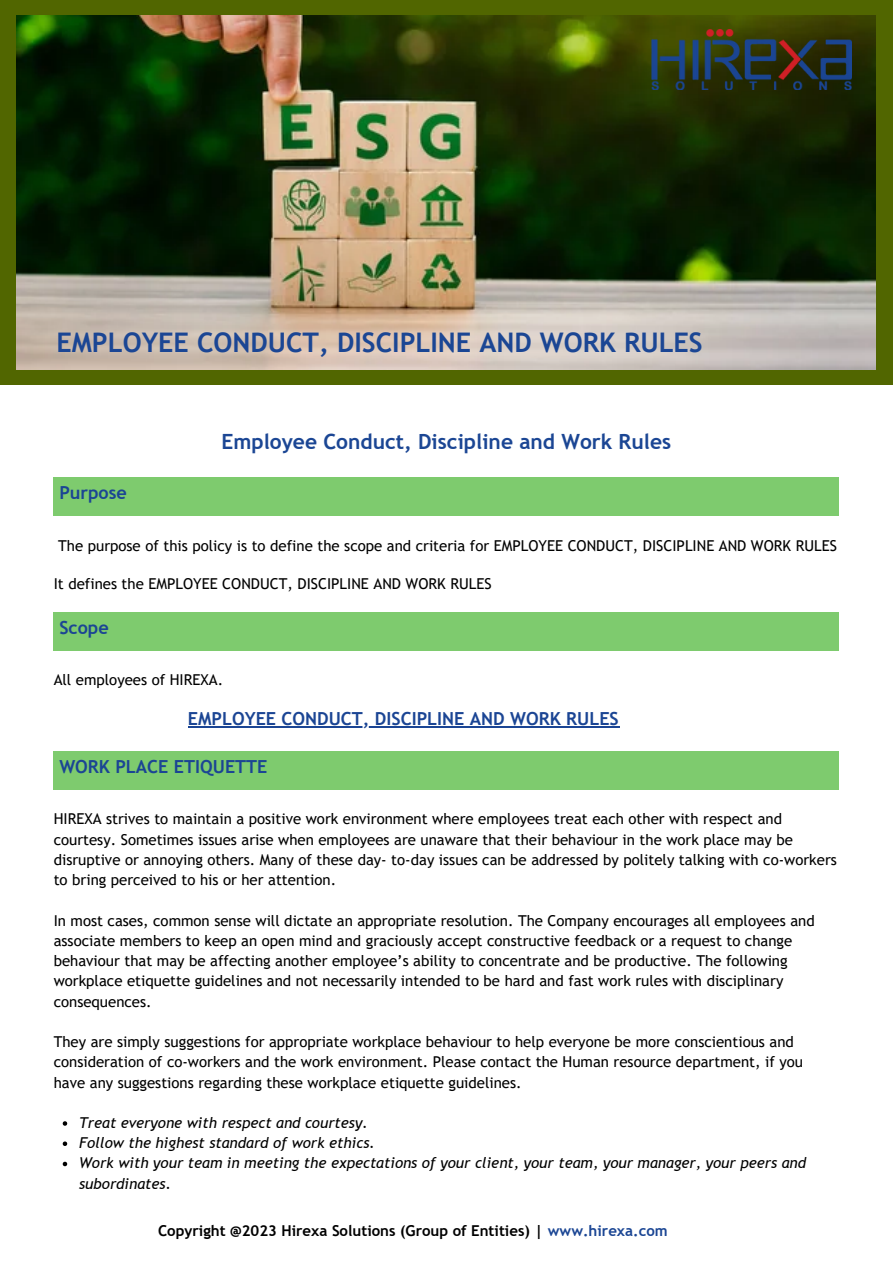
<style>
.page{position:relative;width:893px;height:1264px;background:#fff}
.page>*{position:absolute;margin:0;border:0;box-sizing:border-box;transform-origin:0 0}
.t1{font:700 27px "Trebuchet MS";color:#1b4694}
.t2{font:700 21px "Trebuchet MS";color:#1b4694}
.t3{font:700 18px "Trebuchet MS";color:#1b4594}
.t4{font:15px/20.2px "Trebuchet MS";color:#000}
.t5{font:italic 15px/20.2px "Trebuchet MS";color:#000}
.t6{font:700 15px "Trebuchet MS";color:#000}
.s1{color:#1b4694}
</style>
<div class="page">
<div style="left:0;top:0;width:892px;height:385px;background:#516600"></div>
<img style="left:16px;top:15px;width:859px;height:354px">
<img style="left:652px;top:29px;width:199px;height:60px">
<div style="left:54px;top:477px;width:785px;height:38px;background:#7ecb6e"></div>
<div style="left:54px;top:612px;width:785px;height:38px;background:#7ecb6e"></div>
<hr style="left:188px;top:726px;width:431px;height:1px;background:#1b4594">
<div style="left:54px;top:751px;width:785px;height:38px;background:#7ecb6e"></div>
<svg style="left:63px;top:1121px;width:4px;height:4px"></svg>
<svg style="left:63px;top:1141px;width:4px;height:4px"></svg>
<svg style="left:63px;top:1161px;width:4px;height:5px"></svg>
<p class="t1" style="left:56px;top:326px;width:647px">EMPLOYEE CONDUCT, DISCIPLINE AND WORK RULES</p>
<p class="t2" style="left:221px;top:430px;width:451px">Employee Conduct, Discipline and Work Rules</p>
<p class="t3" style="left:59px;top:482px;width:69px">Purpose</p>
<p class="t4" style="left:58px;top:535px;width:780px">The purpose of this policy is to define the scope and criteria for EMPLOYEE CONDUCT, DISCIPLINE AND WORK RULES</p>
<p class="t4" style="left:54px;top:574px;width:439px">It defines the EMPLOYEE CONDUCT, DISCIPLINE AND WORK RULES</p>
<p class="t3" style="left:59px;top:617px;width:51px">Scope</p>
<p class="t4" style="left:54px;top:669px;width:171px">All employees of HIREXA.</p>
<p class="t3" style="left:188px;top:708px;width:432px">EMPLOYEE CONDUCT, DISCIPLINE AND WORK RULES</p>
<p class="t3" style="left:59px;top:756px;width:209px">WORK PLACE ETIQUETTE</p>
<p class="t4" style="left:54px;top:808px;width:784px">HIREXA strives to maintain a positive work environment where employees treat each other with respect and courtesy. Sometimes issues arise when employees are unaware that their behaviour in the work place may be disruptive or annoying others. Many of these day- to-day issues can be addressed by politely talking with co-workers to bring perceived to his or her attention.</p>
<p class="t4" style="left:54px;top:910px;width:762px">In most cases, common sense will dictate an appropriate resolution. The Company encourages all employees and associate members to keep an open mind and graciously accept constructive feedback or a request to change behaviour that may be affecting another employee’s ability to concentrate and be productive. The following workplace etiquette guidelines and not necessarily intended to be hard and fast work rules with disciplinary consequences.</p>
<p class="t4" style="left:54px;top:1031px;width:750px">They are simply suggestions for appropriate workplace behaviour to help everyone be more conscientious and consideration of co-workers and the work environment. Please contact the Human resource department, if you have any suggestions regarding these workplace etiquette guidelines.</p>
<p class="t5" style="left:79px;top:1112px;width:290px">Treat everyone with respect and courtesy.</p>
<p class="t5" style="left:79px;top:1132px;width:297px">Follow the highest standard of work ethics.</p>
<p class="t5" style="left:79px;top:1152px;width:728px">Work with your team in meeting the expectations of your client, your team, your manager, your peers and subordinates.</p>
<p class="t6" style="left:158px;top:1221px;width:511px">Copyright @2023 Hirexa Solutions (Group of Entities) | <span class="s1">www.hirexa.com</span></p>
</div>
